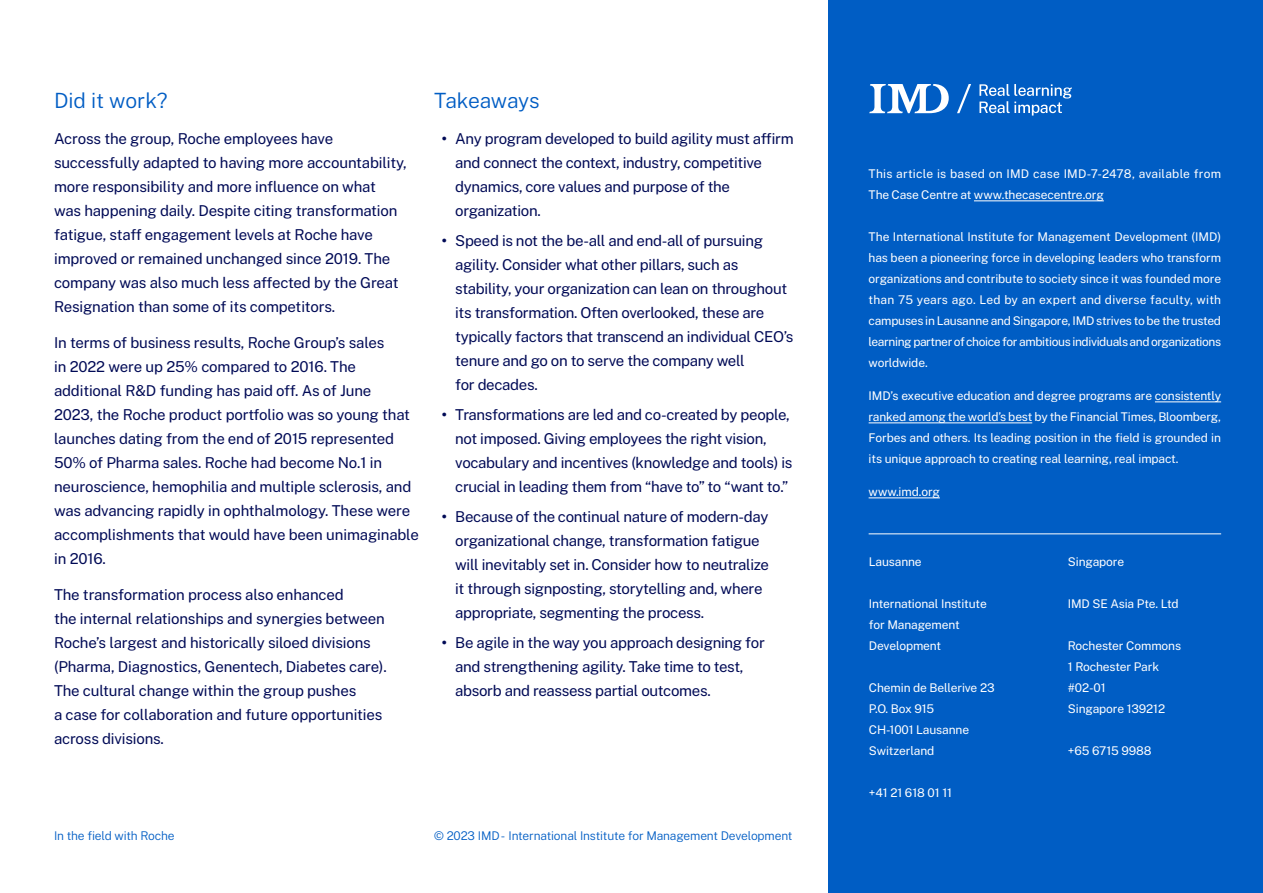
<style>
.page{position:relative;width:1263px;height:893px;background:#fff}
.page>*{position:absolute;margin:0;border:0;box-sizing:border-box;transform-origin:0 0}
.t1{font:300 21px "Public Sans";letter-spacing:-.01em;color:#005dc4}
.t2{font:15px/24px "Public Sans";letter-spacing:-.02em;color:#000a56}
.t3{font:12px/21px "Public Sans";letter-spacing:-.01em;color:#fff}
.t4{font:12px/21px "Public Sans";letter-spacing:.01em;color:#fff}
.t5{font:300 12px "Public Sans";letter-spacing:-.01em;color:#005dc4}
.s1{font-weight:700}
</style>
<div class="page">
<div style="left:829px;top:0;width:434px;height:893px;background:#005dc4"></div>
<hr style="left:869px;top:534px;width:352px;height:1px;background:#fff">
<hr style="left:974px;top:200px;width:130px;height:1px;background:#fff">
<hr style="left:1155px;top:401px;width:66px;height:1px;background:#fff">
<hr style="left:869px;top:422px;width:163px;height:1px;background:#fff">
<hr style="left:869px;top:497px;width:71px;height:1px;background:#fff">
<svg style="left:957px;top:84px;width:14px;height:29px"></svg>
<svg style="left:979px;top:84px;width:93px;height:32px"></svg>
<svg style="left:869px;top:84px;width:80px;height:29px"></svg>
<h1 class="t1" style="left:54px;top:86px;width:115px">Did it work?</h1>
<p class="t2" style="left:54px;top:126px;width:354px">Across the group, Roche employees have successfully adapted to having more accountability, more responsibility and more influence on what<br>was happening daily. Despite citing transformation fatigue, staff engagement levels at Roche have improved or remained unchanged since 2019. The company was also much less affected by the Great Resignation than some of its competitors.</p>
<p class="t2" style="left:54px;top:330px;width:366px">In terms of business results, Roche Group’s sales<br>in 2022 were up 25% compared to 2016. The additional R&amp;D funding has paid off. As of June<br>2023, the Roche product portfolio was so young that launches dating from the end of 2015 represented 50% of Pharma sales. Roche had become No.1 in neuroscience, hemophilia and multiple sclerosis, and was advancing rapidly in ophthalmology. These were accomplishments that would have been unimaginable in 2016.</p>
<p class="t2" style="left:54px;top:582px;width:334px">The transformation process also enhanced<br>the internal relationships and synergies between Roche’s largest and historically siloed divisions (Pharma, Diagnostics, Genentech, Diabetes care).<br>The cultural change within the group pushes<br>a case for collaboration and future opportunities across divisions.</p>
<h1 class="t1" style="left:434px;top:86px;width:107px">Takeaways</h1>
<p class="t2" style="left:455px;top:126px;width:340px;text-indent:-14px"><span class="s1">•</span> Any program developed to build agility must affirm and connect the context, industry, competitive dynamics, core values and purpose of the organization.</p>
<p class="t2" style="left:455px;top:228px;width:340px;text-indent:-13px"><span class="s1">•</span> Speed is not the be-all and end-all of pursuing agility. Consider what other pillars, such as stability, your organization can lean on throughout its transformation. Often overlooked, these are typically factors that transcend an individual CEO’s tenure and go on to serve the company well<br>for decades.</p>
<p class="t2" style="left:455px;top:402px;width:339px;text-indent:-14px"><span class="s1">•</span> Transformations are led and co-created by people, not imposed. Giving employees the right vision, vocabulary and incentives (knowledge and tools) is crucial in leading them from “have to” to “want to.”</p>
<p class="t2" style="left:455px;top:504px;width:315px;text-indent:-14px"><span class="s1">•</span> Because of the continual nature of modern-day organizational change, transformation fatigue will inevitably set in. Consider how to neutralize it through signposting, storytelling and, where appropriate, segmenting the process.</p>
<p class="t2" style="left:455px;top:630px;width:311px;text-indent:-14px"><span class="s1">•</span> Be agile in the way you approach designing for and strengthening agility. Take time to test, absorb and reassess partial outcomes.</p>
<p class="t5" style="left:54px;top:828px;width:122px">In the field with Roche</p>
<p class="t5" style="left:434px;top:828px;width:360px">© 2023 IMD - International Institute for Management Development</p>
<p class="t4" style="left:869px;top:162px;width:354px">This article is based on IMD case IMD-7-2478, available from<br>The Case Centre at www.thecasecentre.org</p>
<p class="t3" style="left:869px;top:225px;width:354px;text-align:justify">The International Institute for Management Development (IMD) has been a pioneering force in developing leaders who transform organizations and contribute to society since it was founded more than 75 years ago. Led by an expert and diverse faculty, with campuses in Lausanne and Singapore, IMD strives to be the trusted learning partner of choice for ambitious individuals and organizations worldwide.</p>
<p class="t3" style="left:869px;top:384px;width:354px;text-align:justify">IMD’s executive education and degree programs are consistently ranked among the world’s best by the Financial Times, Bloomberg, Forbes and others. Its leading position in the field is grounded in its unique approach to creating real learning, real impact.</p>
<p class="t3" style="left:869px;top:480px;width:73px">www.imd.org</p>
<p class="t3" style="left:869px;top:551px;width:54px">Lausanne</p>
<p class="t3" style="left:869px;top:593px;width:119px">International Institute for Management<br>Development</p>
<p class="t3" style="left:869px;top:677px;width:127px">Chemin de Bellerive 23<br>P.O. Box 915<br>CH-1001 Lausanne<br>Switzerland</p>
<p class="t3" style="left:869px;top:782px;width:85px">+41 21 618 01 11</p>
<p class="t3" style="left:1068px;top:551px;width:58px">Singapore</p>
<p class="t3" style="left:1068px;top:593px;width:112px">IMD SE Asia Pte. Ltd</p>
<p class="t3" style="left:1068px;top:635px;width:115px">Rochester Commons<br>1 Rochester Park #02-01<br>Singapore 139212</p>
<p class="t3" style="left:1068px;top:740px;width:85px">+65 6715 9988</p>
</div>
